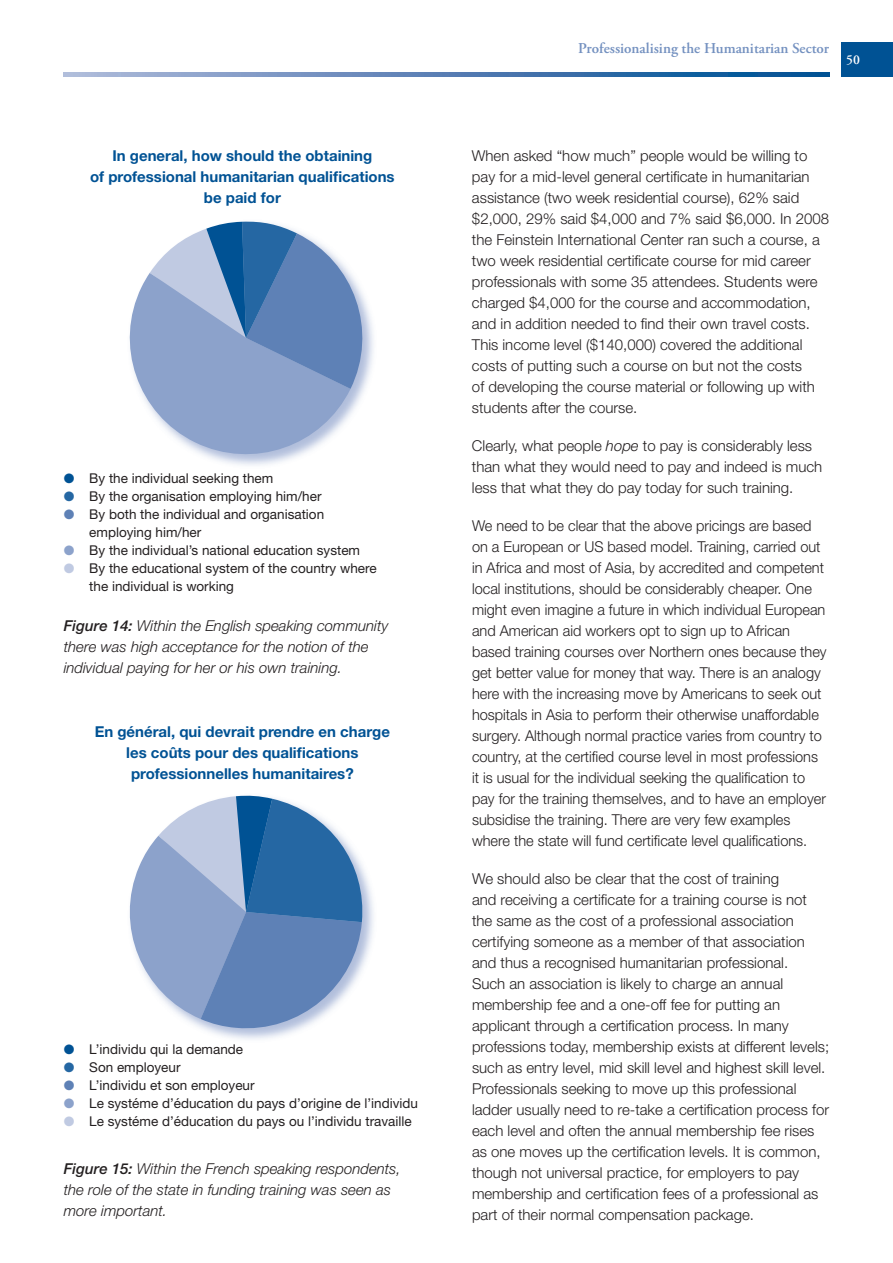
<style>
.page{position:relative;width:893px;height:1263px;background:#fff}
.page>*{position:absolute;margin:0;border:0;box-sizing:border-box;transform-origin:0 0}
.t1{font:300 15px/21px "Helvetica Neue";color:#231f20}
.t2{font:italic 300 15px/21px "Helvetica Neue";color:#231f20}
.t3{font:700 15px/21px "Helvetica Neue";color:#005294;text-align:center}
.t4{font:600 15px "Adobe Garamond Pro";color:#7491c0}
.t5{font:13.5px/18px "Helvetica Neue";color:#231f20}
.t6{font:600 13.5px "Adobe Garamond Pro";color:#fff}
.s1{color:#005294}
.s2{color:#2567a3}
.s3{color:#5e81b6}
.s4{color:#8ca2cb}
.s5{color:#c0cae2}
.s6{font-weight:500}
.s7{font-style:italic}
</style>
<div class="page">
<svg style="left:64px;top:72px;width:765px;height:5px;background:#5480b4"></svg>
<div style="left:842px;top:43px;width:51px;height:34px;background:#005294"></div>
<svg style="left:129px;top:273px;width:221px;height:193px;fill:#8ca2cb"></svg>
<svg style="left:150px;top:222px;width:224px;height:167px;background:#85a1c9"></svg>
<img style="left:214px;top:795px;width:160px;height:245px">
<svg style="left:129px;top:796px;width:238px;height:237px"></svg>
<p class="t3" style="left:90px;top:144px;width:306px">In general, how should the obtaining<br>of professional humanitarian qualifications be paid for</p>
<p class="t5" style="left:64px;top:469px;width:211px"><span class="s1">●</span> By the individual seeking them</p>
<p class="t5" style="left:64px;top:487px;width:259px"><span class="s2">●</span> By the organisation employing him/her</p>
<p class="t5" style="left:89px;top:505px;width:236px;text-indent:-26px"><span class="s3">●</span> By both the individual and organisation employing him/her</p>
<p class="t5" style="left:64px;top:541px;width:298px"><span class="s4">●</span> By the individual’s national education system</p>
<p class="t5" style="left:89px;top:559px;width:289px;text-indent:-26px"><span class="s5">●</span> By the educational system of the country where the individual is working</p>
<p class="t2" style="left:64px;top:615px;width:326px"><span class="s6">Figure 14:</span> Within the English speaking community there was high acceptance for the notion of the individual paying for her or his own training.</p>
<p class="t3" style="left:95px;top:720px;width:297px">En général, qui devrait prendre en charge les coûts pour des qualifications professionnelles humanitaires?</p>
<p class="t5" style="left:64px;top:1039px;width:181px"><span class="s1">●</span> L’individu qui la demande</p>
<p class="t5" style="left:64px;top:1057px;width:118px"><span class="s2">●</span> Son employeur</p>
<p class="t5" style="left:64px;top:1075px;width:192px"><span class="s3">●</span> L’individu et son employeur</p>
<p class="t5" style="left:64px;top:1093px;width:356px"><span class="s4">●</span> Le systéme d’éducation du pays d’origine de l’individu</p>
<p class="t5" style="left:64px;top:1111px;width:349px"><span class="s5">●</span> Le systéme d’éducation du pays ou l’individu travaille</p>
<p class="t2" style="left:64px;top:1158px;width:338px"><span class="s6">Figure 15:</span> Within the French speaking respondents, the role of the state in funding training was seen as more important.</p>
<p class="t4" style="left:578px;top:40px;width:252px">Professionalising the Humanitarian Sector</p>
<p class="t6" style="left:846px;top:52px;width:15px">50</p>
<p class="t1" style="left:472px;top:144px;width:359px">When asked “how much” people would be willing to pay for a mid-level general certificate in humanitarian assistance (two week residential course), 62% said $2,000, 29% said $4,000 and 7% said $6,000. In 2008 the Feinstein International Center ran such a course, a two week residential certificate course for mid career professionals with some 35 attendees. Students were charged $4,000 for the course and accommodation, and in addition needed to find their own travel costs.<br>This income level ($140,000) covered the additional costs of putting such a course on but not the costs<br>of developing the course material or following up with students after the course.</p>
<p class="t1" style="left:472px;top:435px;width:352px">Clearly, what people <span class="s7">hope</span> to pay is considerably less than what they would need to pay and indeed is much less that what they do pay today for such training.</p>
<p class="t1" style="left:472px;top:514px;width:356px">We need to be clear that the above pricings are based on a European or US based model. Training, carried out in Africa and most of Asia, by accredited and competent local institutions, should be considerably cheaper. One might even imagine a future in which individual European and American aid workers opt to sign up to African based training courses over Northern ones because they get better value for money that way. There is an analogy here with the increasing move by Americans to seek out hospitals in Asia to perform their otherwise unaffordable surgery. Although normal practice varies from country to country, at the certified course level in most professions it is usual for the individual seeking the qualification to pay for the training themselves, and to have an employer subsidise the training. There are very few examples where the state will fund certificate level qualifications.</p>
<p class="t1" style="left:472px;top:868px;width:359px">We should also be clear that the cost of training<br>and receiving a certificate for a training course is not the same as the cost of a professional association certifying someone as a member of that association and thus a recognised humanitarian professional.<br>Such an association is likely to charge an annual membership fee and a one-off fee for putting an applicant through a certification process. In many professions today, membership exists at different levels; such as entry level, mid skill level and highest skill level.<br>Professionals seeking to move up this professional ladder usually need to re-take a certification process for each level and often the annual membership fee rises as one moves up the certification levels. It is common, though not universal practice, for employers to pay membership and certification fees of a professional as part of their normal compensation package.</p>
</div>
